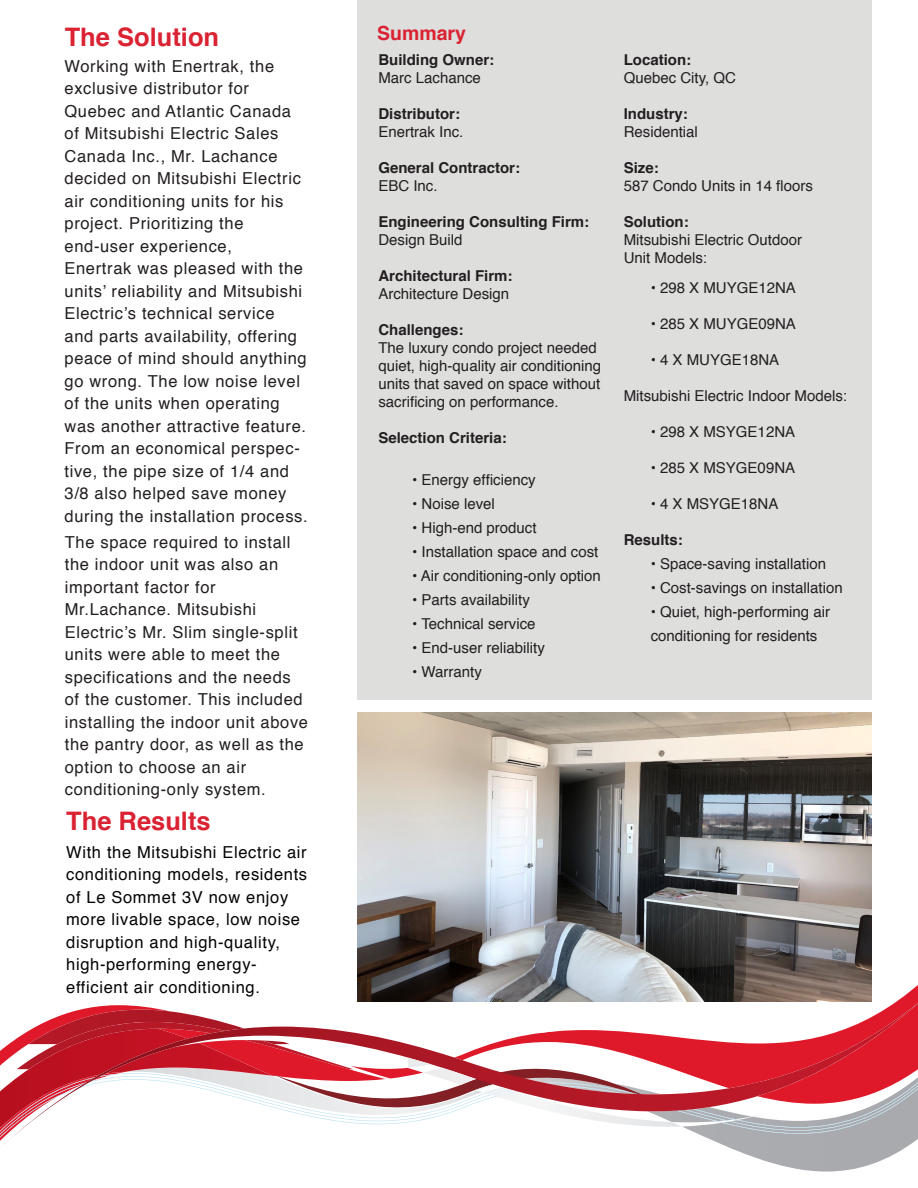
<style>
.page{position:relative;width:918px;height:1188px;background:#fff}
.page>*{position:absolute;margin:0;border:0;box-sizing:border-box;transform-origin:0 0}
.t1{font:700 25.5px "Helvetica";color:#da2232}
.t2{font:700 19.5px "Helvetica";color:#da2232}
.t3{font:16.5px/22.5px "Helvetica";letter-spacing:.04em;color:#231f20}
.t4{font:16.5px/22.5px "Helvetica";letter-spacing:.04em;color:#040503}
.t5{font:15px/18px "Helvetica";color:#231f20}
.t6{font:700 15px/18px "Helvetica";color:#231f20}
.s1{font-weight:400}
.s2{font-weight:700}
</style>
<div class="page">
<svg style="left:746px;top:1154px;width:148px;height:18px"></svg>
<svg style="left:730px;top:1148px;width:175px;height:3px"></svg>
<svg style="left:0;top:1003px;width:918px;height:145px"></svg>
<svg style="left:0;top:1010px;width:760px;height:118px"></svg>
<div style="left:357px;top:0;width:515px;height:700px;background:#dededd"></div>
<img style="left:357px;top:713px;width:515px;height:289px">
<p class="t1" style="left:65px;top:16px;width:156px">The Solution</p>
<p class="t3" style="left:64px;top:55px;width:245px">Working with Enertrak, the exclusive distributor for<br>Quebec and Atlantic Canada of Mitsubishi Electric Sales<br>Canada Inc., Mr. Lachance decided on Mitsubishi Electric air conditioning units for his project. Prioritizing the end-user experience,<br>Enertrak was pleased with the units’ reliability and Mitsubishi<br>Electric’s technical service<br>and parts availability, offering peace of mind should anything go wrong. The low noise level of the units when operating was another attractive feature.<br>From an economical perspec&shy;tive, the pipe size of 1/4 and<br>3/8 also helped save money during the installation process.</p>
<p class="t3" style="left:65px;top:531px;width:245px">The space required to install the indoor unit was also an important factor for<br>Mr.Lachance. Mitsubishi<br>Electric’s Mr. Slim single-split units were able to meet the specifications and the needs of the customer. This included installing the indoor unit above the pantry door, as well as the option to choose an air conditioning-only system.</p>
<p class="t1" style="left:66px;top:801px;width:146px">The Results</p>
<p class="t4" style="left:66px;top:841px;width:243px">With the Mitsubishi Electric air conditioning models, residents of Le Sommet 3V now enjoy more livable space, low noise disruption and high-quality, high-performing energy&shy;efficient air conditioning.</p>
<p class="t2" style="left:377px;top:17px;width:90px">Summary</p>
<p class="t6" style="left:378px;top:51px;width:117px">Building Owner:</p>
<p class="t5" style="left:378px;top:69px;width:104px">Marc Lachance</p>
<p class="t6" style="left:378px;top:105px;width:83px">Distributor:</p>
<p class="t5" style="left:378px;top:123px;width:87px">Enertrak Inc.</p>
<p class="t6" style="left:378px;top:159px;width:143px">General Contractor:<br><span class="s1">EBC Inc.</span></p>
<p class="t6" style="left:378px;top:213px;width:212px">Engineering Consulting Firm:</p>
<p class="t5" style="left:378px;top:231px;width:86px">Design Build</p>
<p class="t6" style="left:378px;top:267px;width:136px">Architectural Firm:<br><span class="s1">Architecture Design</span></p>
<p class="t5" style="left:378px;top:321px;width:224px"><span class="s2">Challenges:<br></span>The luxury condo project needed quiet, high-quality air conditioning units that saved on space without sacrificing on performance.</p>
<p class="t6" style="left:378px;top:429px;width:130px">Selection Criteria:</p>
<p class="t5" style="left:412px;top:471px;width:125px">• Energy efficiency</p>
<p class="t5" style="left:412px;top:495px;width:84px">• Noise level</p>
<p class="t5" style="left:412px;top:519px;width:126px">• High-end product</p>
<p class="t5" style="left:412px;top:543px;width:188px">• Installation space and cost</p>
<p class="t5" style="left:412px;top:567px;width:190px">• Air conditioning-only option</p>
<p class="t5" style="left:412px;top:591px;width:119px">• Parts availability</p>
<p class="t5" style="left:412px;top:615px;width:125px">• Technical service</p>
<p class="t5" style="left:412px;top:639px;width:134px">• End-user reliability</p>
<p class="t5" style="left:412px;top:663px;width:71px">• Warranty</p>
<p class="t5" style="left:624px;top:51px;width:114px"><span class="s2">Location:<br></span>Quebec City, QC</p>
<p class="t5" style="left:624px;top:105px;width:76px"><span class="s2">Industry:<br></span>Residential</p>
<p class="t5" style="left:624px;top:159px;width:191px"><span class="s2">Size:<br></span>587 Condo Units in 14 floors</p>
<p class="t6" style="left:624px;top:213px;width:66px">Solution:</p>
<p class="t5" style="left:624px;top:231px;width:180px">Mitsubishi Electric Outdoor</p>
<p class="t5" style="left:624px;top:249px;width:85px">Unit Models:</p>
<p class="t5" style="left:651px;top:279px;width:147px">• 298 X MUYGE12NA</p>
<p class="t5" style="left:651px;top:315px;width:147px">• 285 X MUYGE09NA</p>
<p class="t5" style="left:651px;top:351px;width:130px">• 4 X MUYGE18NA</p>
<p class="t5" style="left:624px;top:387px;width:225px">Mitsubishi Electric Indoor Models:</p>
<p class="t5" style="left:651px;top:423px;width:146px">• 298 X MSYGE12NA</p>
<p class="t5" style="left:651px;top:459px;width:146px">• 285 X MSYGE09NA</p>
<p class="t5" style="left:651px;top:495px;width:129px">• 4 X MSYGE18NA</p>
<p class="t6" style="left:624px;top:531px;width:61px">Results:</p>
<p class="t5" style="left:651px;top:555px;width:177px">• Space-saving installation</p>
<p class="t5" style="left:651px;top:579px;width:193px">• Cost-savings on installation</p>
<p class="t5" style="left:651px;top:600px;width:181px;line-height:24px">• Quiet, high-performing air conditioning for residents</p>
</div>
